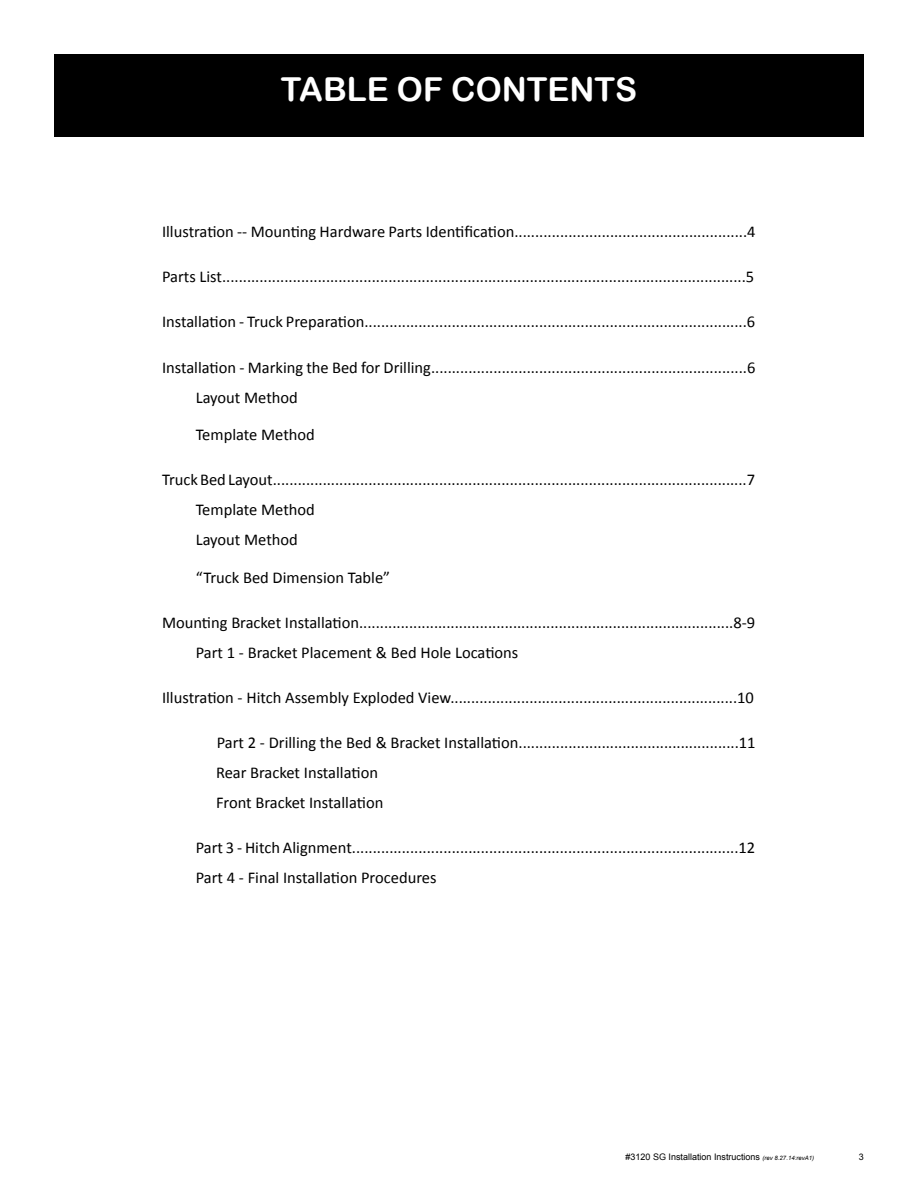
<style>
.page{position:relative;width:918px;height:1188px;background:#fff}
.page>*{position:absolute;margin:0;border:0;box-sizing:border-box;transform-origin:0 0}
.t1{font:33px "Arial Rounded MT Bold";color:#fff}
.t2{font:16.5px/30px "Calibri";color:#000}
.t3{font:9px "Arial";color:#000}
.s1{font-style:italic;font-size:6px}
</style>
<div class="page">
<div style="left:54px;top:54px;width:810px;height:83px;background:#000"></div>
<h1 class="t1" style="left:281px;top:69px;width:358px">TABLE OF CONTENTS</h1>
<p class="t2" style="left:162px;top:217px;width:595px">Illustration -- Mounting Hardware Parts Identification........................................................4</p>
<p class="t2" style="left:162px;top:262px;width:594px">Parts List..............................................................................................................................5</p>
<p class="t2" style="left:162px;top:307px;width:595px">Installation - Truck Preparation............................................................................................6</p>
<p class="t2" style="left:196px;top:352px;width:561px;text-indent:-34px">Installation - Marking the Bed for Drilling............................................................................6<br>Layout Method</p>
<p class="t2" style="left:196px;top:420px;width:121px">Template Method</p>
<p class="t2" style="left:196px;top:465px;width:561px;text-indent:-34px">Truck Bed Layout..................................................................................................................7<br>Template Method<br>Layout Method</p>
<p class="t2" style="left:196px;top:562px;width:196px">“Truck Bed Dimension Table”</p>
<p class="t2" style="left:196px;top:608px;width:561px;text-indent:-34px">Mounting Bracket Installation..........................................................................................8-9<br>Part 1 - Bracket Placement &amp; Bed Hole Locations</p>
<p class="t2" style="left:162px;top:683px;width:593px">Illustration - Hitch Assembly Exploded View.....................................................................10</p>
<p class="t2" style="left:216px;top:728px;width:541px">Part 2 - Drilling the Bed &amp; Bracket Installation.....................................................11<br>Rear Bracket Installation<br>Front Bracket Installation</p>
<p class="t2" style="left:196px;top:833px;width:561px">Part 3 - Hitch Alignment.............................................................................................12<br>Part 4 - Final Installation Procedures</p>
<p class="t3" style="left:626px;top:1151px;width:190px">#3120 SG Installation Instructions <span class="s1">(rev 8.27.14:revA1)</span></p>
<p class="t3" style="left:859px;top:1151px;width:7px">3</p>
</div>
